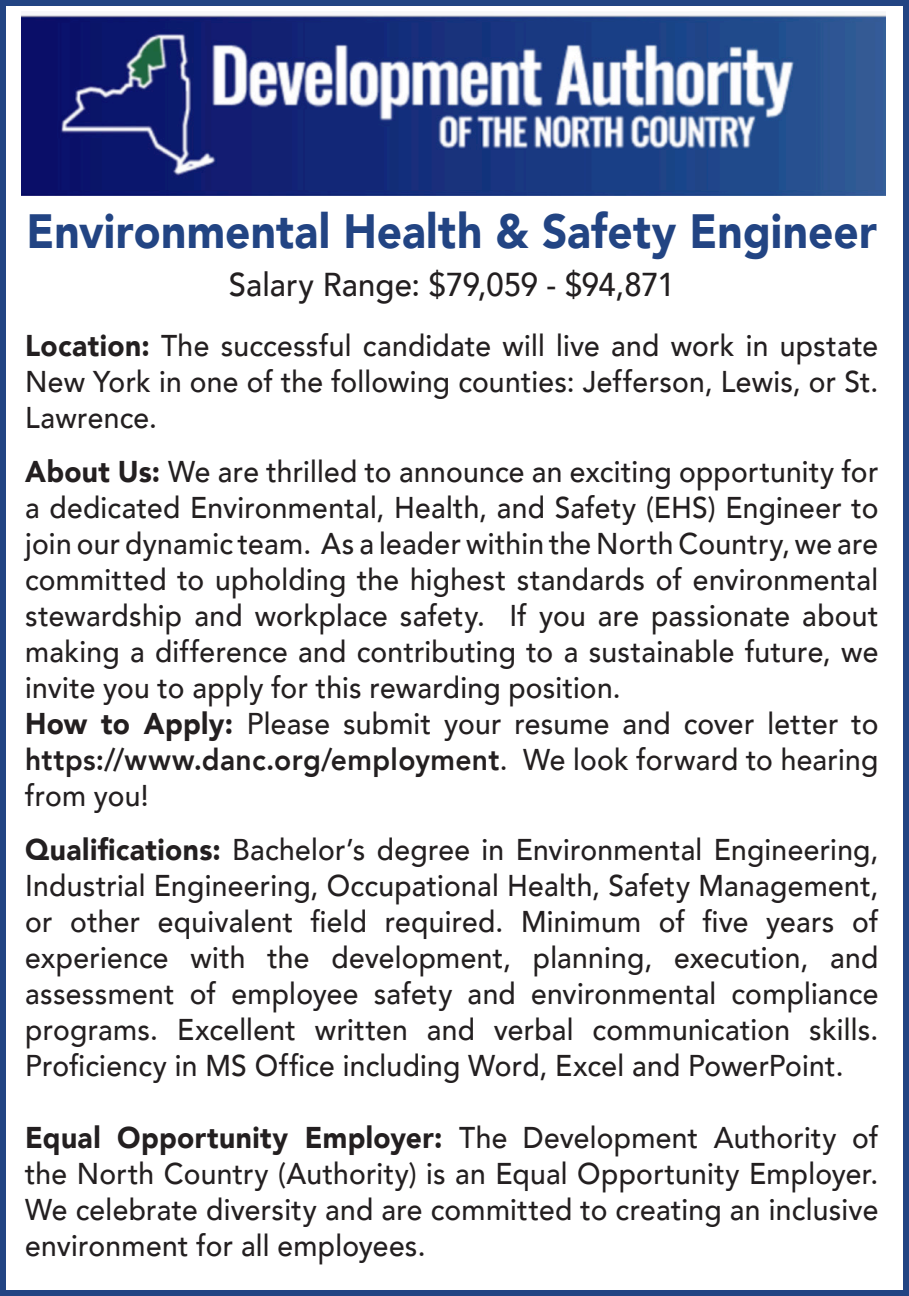
<style>
.page{position:relative;width:909px;height:1296px;background:#fff}
.page>*{position:absolute;margin:0;border:0;box-sizing:border-box;transform-origin:0 0}
.t1{font:900 48px "Avenir";letter-spacing:.005em;color:#224483;scale:.92 1}
.t2{font:500 33px "Avenir";color:#231f20;scale:.94 1}
.t3{font:500 30px/36px "Avenir";letter-spacing:.01em;color:#231f20;text-align:justify;scale:.94 1}
.s1{font-weight:900}
.s2{font-weight:800}
</style>
<div class="page">
<div style="left:0;top:0;width:909px;height:1296px;border:6px solid #224483"></div>
<img style="left:22px;top:12px;width:864px;height:183px">
<p class="t1" style="left:27px;top:190px;width:926px">Environmental Health &amp; Safety Engineer</p>
<p class="t2" style="left:229px;top:256px;width:476px">Salary Range: $79,059 - $94,871</p>
<p class="t3" style="left:25px;top:326px;width:909px"><span class="s1">Location:</span> The successful candidate will live and work in upstate New York in one of the following counties: Jefferson, Lewis, or St.<br>Lawrence.</p>
<p class="t3" style="left:25px;top:452px;width:909px"><span class="s1">About Us:</span> We are thrilled to announce an exciting opportunity for a dedicated Environmental, Health, and Safety (EHS) Engineer to join our dynamic team. As a leader within the North Country, we are committed to upholding the highest standards of environmental stewardship and workplace safety. If you are passionate about making a difference and contributing to a sustainable future, we invite you to apply for this rewarding position.</p>
<p class="t3" style="left:25px;top:704px;width:909px"><span class="s1">How to Apply:</span> Please submit your resume and cover letter to <span class="s2">https://www.danc.org/employment</span>. We look forward to hearing from you!</p>
<p class="t3" style="left:25px;top:830px;width:909px"><span class="s1">Qualifications:</span> Bachelor’s degree in Environmental Engineering, Industrial Engineering, Occupational Health, Safety Management, or other equivalent field required. Minimum of five years of experience with the development, planning, execution, and assessment of employee safety and environmental compliance programs. Excellent written and verbal communication skills.<br>Proficiency in MS Office including Word, Excel and PowerPoint.</p>
<p class="t3" style="left:25px;top:1118px;width:909px"><span class="s1">Equal Opportunity Employer:</span> The Development Authority of the North Country (Authority) is an Equal Opportunity Employer.<br>We celebrate diversity and are committed to creating an inclusive environment for all employees.</p>
</div>
